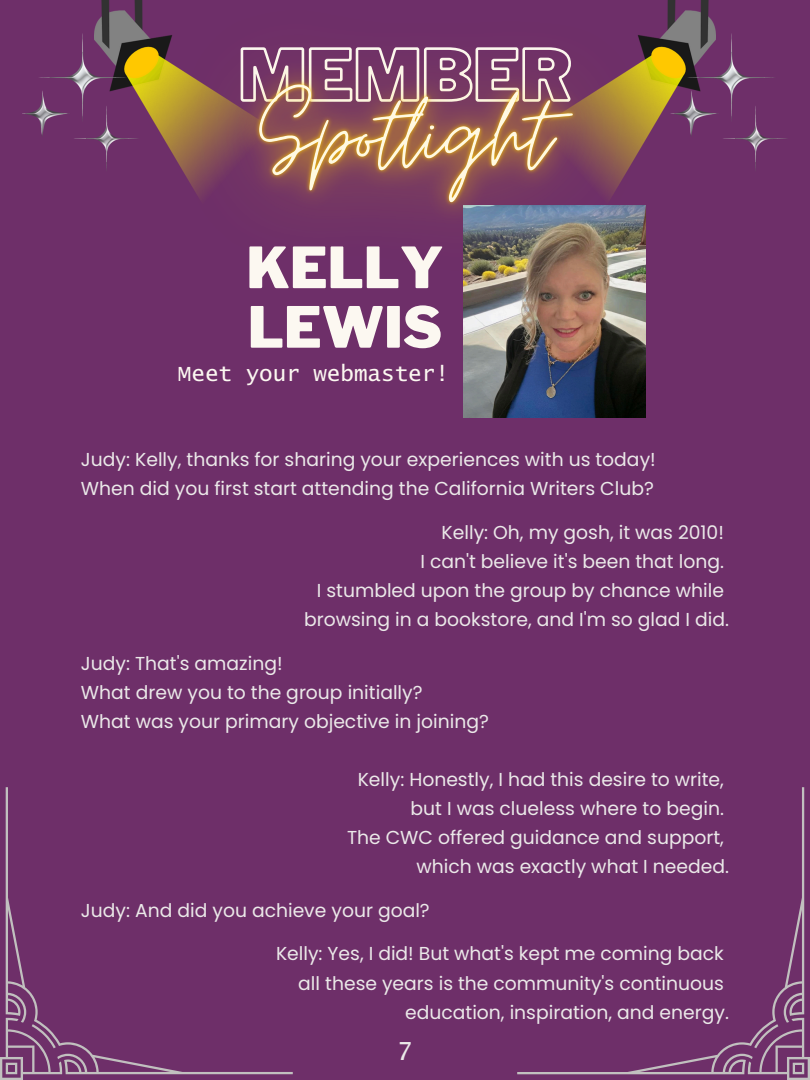
<style>
.page{position:relative;width:810px;height:1080px;background:#6e2f69}
.page>*{position:absolute;margin:0;border:0;box-sizing:border-box;transform-origin:0 0}
.t1{font:900 56.25px/59.5px "Libre Franklin";color:#fcf8f1}
.t2{font:25px "Lucida Console W1 G";color:#ebe9e9}
.t3{font:22.5px "Lucida Console W1 G";color:#fcf8f1}
.t4{font:18.75px "Poppins";color:#ebe9e9}
</style>
<div class="page">
<svg style="left:517px;top:787px;width:287px;height:287px"></svg>
<svg style="left:748px;top:1018px;width:62px;height:62px"></svg>
<svg style="left:6px;top:787px;width:287px;height:287px"></svg>
<svg style="left:0;top:1018px;width:62px;height:62px"></svg>
<img style="left:716px;top:34px;width:71px;height:136px">
<img style="left:22px;top:34px;width:93px;height:136px">
<img style="left:463px;top:351px;width:183px;height:67px">
<img style="left:115px;top:0;width:601px;height:351px">
<p class="t1" style="left:247px;top:238px;width:199px">KELLY<br>LEWIS</p>
<p class="t3" style="left:178px;top:363px;width:272px">Meet your webmaster!</p>
<h2 class="t4" style="left:81px;top:447px;width:576px">Judy: Kelly, thanks for sharing your experiences with us today!</h2>
<p class="t4" style="left:81px;top:476px;width:574px">When did you first start attending the California Writers Club?</p>
<p class="t4" style="left:442px;top:519px;width:284px">Kelly: Oh, my gosh, it was 2010!</p>
<h3 class="t4" style="left:420px;top:548px;width:305px">I can't believe it's been that long.</h3>
<h4 class="t4" style="left:317px;top:577px;width:409px">I stumbled upon the group by chance while</h4>
<p class="t4" style="left:304px;top:607px;width:426px">browsing in a bookstore, and I'm so glad I did.</p>
<p class="t4" style="left:81px;top:650px;width:203px">Judy: That's amazing!</p>
<p class="t4" style="left:81px;top:679px;width:343px">What drew you to the group initially?</p>
<p class="t4" style="left:81px;top:708px;width:409px">What was your primary objective in joining?</p>
<p class="t4" style="left:358px;top:766px;width:368px">Kelly: Honestly, I had this desire to write,</p>
<p class="t4" style="left:411px;top:795px;width:315px">but I was clueless where to begin.</p>
<p class="t4" style="left:347px;top:825px;width:378px">The CWC offered guidance and support,</p>
<p class="t4" style="left:416px;top:854px;width:314px">which was exactly what I needed.</p>
<p class="t4" style="left:81px;top:897px;width:350px">Judy: And did you achieve your goal?</p>
<p class="t4" style="left:276px;top:941px;width:449px">Kelly: Yes, I did! But what's kept me coming back</p>
<p class="t4" style="left:298px;top:970px;width:427px">all these years is the community's continuous</p>
<p class="t4" style="left:405px;top:999px;width:325px">education, inspiration, and energy.</p>
<p class="t2" style="left:397px;top:1040px;width:17px">7</p>
</div>
